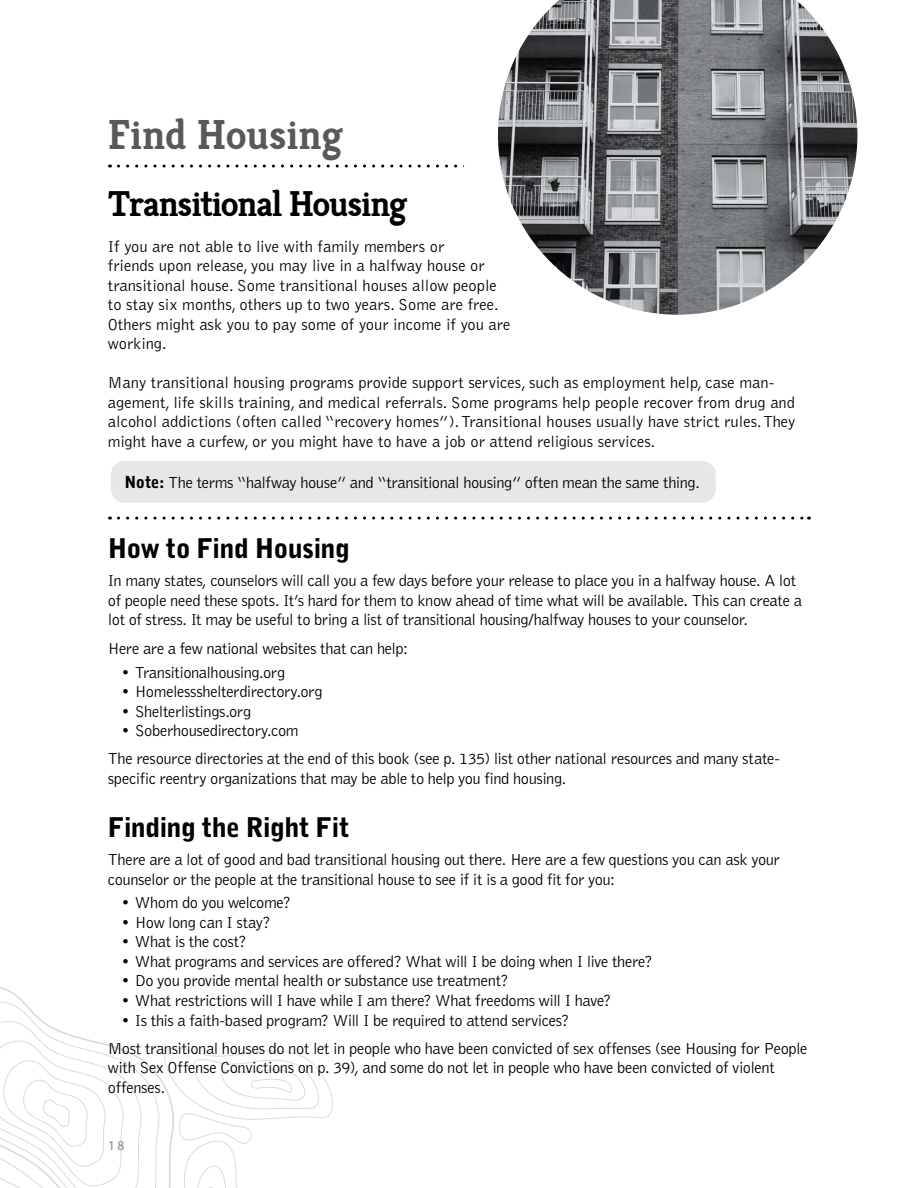
<style>
.page{position:relative;width:918px;height:1188px;background:#fff}
.page>*{position:absolute;margin:0;border:0;box-sizing:border-box;transform-origin:0 0}
.t1{font:700 42px "Kreon";color:#58595b}
.t2{font:700 36px "Kreon";letter-spacing:-.03em;color:#000}
.t3{font:900 27px "Bell Gothic";letter-spacing:-.02em;color:#000}
.t4{font:300 16.5px/19.5px "Bell Gothic";letter-spacing:-.02em;color:#000}
.t5{font:300 16.5px/19.5px "Bell Gothic";color:#000}
.t6{font:13.5px "Myriad Pro";color:#808285}
.s1{font-weight:900}
</style>
<div class="page">
<svg style="left:0;top:999px;width:333px;height:189px"></svg>
<div style="left:111px;top:461px;width:605px;height:42px;background:#e6e7e8;border-radius:14px"></div>
<svg style="left:118px;top:165px;width:340px;height:3px"></svg>
<svg style="left:118px;top:517px;width:691px;height:3px"></svg>
<img style="left:498px;top:0;width:359px;height:315px">
<h1 class="t1" style="left:108px;top:101px;width:236px">Find Housing</h1>
<h2 class="t2" style="left:108px;top:175px;width:301px">Transitional Housing</h2>
<p class="t5" style="left:108px;top:237px;width:404px">If you are not able to live with family members or<br>friends upon release, you may live in a halfway house or transitional house. Some transitional houses allow people to stay six months, others up to two years. Some are free.<br>Others might ask you to pay some of your income if you are working.</p>
<p class="t5" style="left:108px;top:373px;width:689px">Many transitional housing programs provide support services, such as employment help, case man&shy;agement, life skills training, and medical referrals. Some programs help people recover from drug and alcohol addictions (often called “recovery homes”). Transitional houses usually have strict rules. They might have a curfew, or you might have to have a job or attend religious services.</p>
<p class="t4" style="left:124px;top:473px;width:577px"><span class="s1">Note:</span> The terms “halfway house” and “transitional housing” often mean the same thing.</p>
<h3 class="t3" style="left:108px;top:532px;width:244px">How to Find Housing</h3>
<p class="t4" style="left:108px;top:571px;width:696px">In many states, counselors will call you a few days before your release to place you in a halfway house. A lot of people need these spots. It’s hard for them to know ahead of time what will be available. This can create a lot of stress. It may be useful to bring a list of transitional housing/halfway houses to your counselor.</p>
<p class="t4" style="left:108px;top:639px;width:302px">Here are a few national websites that can help:</p>
<p class="t4" style="left:121px;top:663px;width:165px">• Transitionalhousing.org</p>
<p class="t4" style="left:121px;top:682px;width:203px">• Homelessshelterdirectory.org</p>
<p class="t4" style="left:121px;top:702px;width:131px">• Shelterlistings.org</p>
<p class="t4" style="left:108px;top:717px;width:674px;line-height:28.3px;text-indent:13px">• Soberhousedirectory.com<br>The resource directories at the end of this book (see p. 135) list other national resources and many state-</p>
<p class="t4" style="left:108px;top:769px;width:460px">specific reentry organizations that may be able to help you find housing.</p>
<h3 class="t3" style="left:108px;top:811px;width:243px">Finding the Right Fit</h3>
<p class="t4" style="left:108px;top:850px;width:674px">There are a lot of good and bad transitional housing out there. Here are a few questions you can ask your counselor or the people at the transitional house to see if it is a good fit for you:</p>
<p class="t4" style="left:121px;top:894px;width:171px">• Whom do you welcome?</p>
<p class="t4" style="left:121px;top:913px;width:151px">• How long can I stay?</p>
<p class="t4" style="left:121px;top:933px;width:127px">• What is the cost?</p>
<p class="t4" style="left:121px;top:952px;width:533px">• What programs and services are offered? What will I be doing when I live there?</p>
<p class="t4" style="left:121px;top:972px;width:389px">• Do you provide mental health or substance use treatment?</p>
<p class="t4" style="left:121px;top:991px;width:491px">• What restrictions will I have while I am there? What freedoms will I have?</p>
<p class="t4" style="left:108px;top:1006px;width:701px;line-height:28.3px;text-indent:13px">• Is this a faith-based program? Will I be required to attend services?<br>Most transitional houses do not let in people who have been convicted of sex offenses (see Housing for People</p>
<p class="t4" style="left:108px;top:1059px;width:668px">with Sex Offense Convictions on p. 39), and some do not let in people who have been convicted of violent offenses.</p>
<p class="t6" style="left:108px;top:1137px;width:18px">18</p>
</div>
